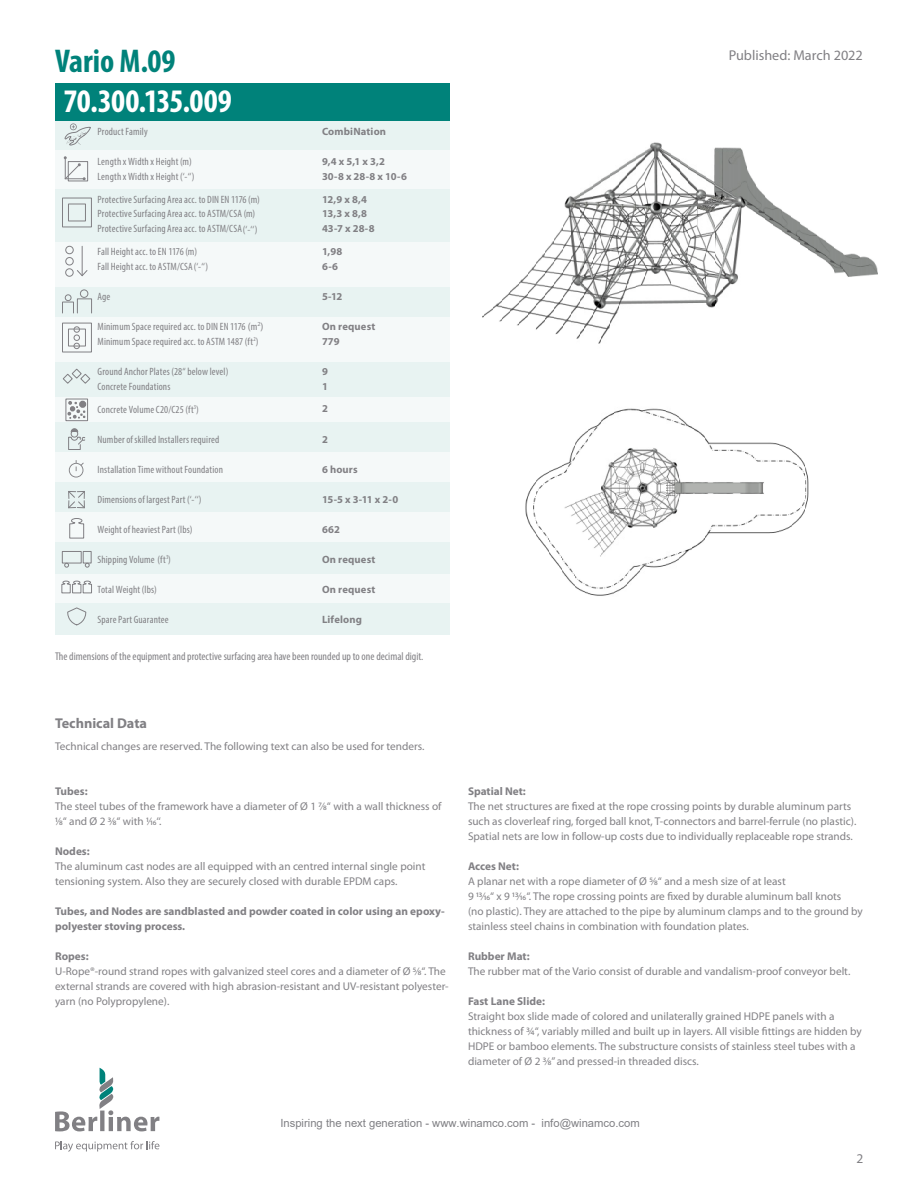
<style>
.page{position:relative;width:918px;height:1188px;background:#fff}
.page>*{position:absolute;margin:0;border:0;box-sizing:border-box;transform-origin:0 0}
.t1{font:700 condensed 33px "Myriad Pro";letter-spacing:-.02em;color:#fff}
.t2{font:700 condensed 33px "Myriad Pro";letter-spacing:-.005em;color:#00827a}
.t3{font:14.25px "Myriad Pro";color:#818084}
.t4{font:700 14.25px "Myriad Pro";color:#818084}
.t5{font:13.35px "Myriad Pro";color:#818084}
.t6{font:11.25px/15px "Myriad Pro";color:#818084}
.t7{font:700 11.25px/15px "Myriad Pro";color:#818084}
.t8{font:condensed 11.25px "Myriad Pro";color:#818084}
.t9{font:11.25px "Arial";color:#808084}
.t10{font:condensed 10.65px/15px "Myriad Pro";letter-spacing:.015em;color:#818084}
.t11{font:700 10.65px/15px "Myriad Pro";letter-spacing:.015em;color:#818084}
.s1{font-stretch:normal}
</style>
<div class="page">
<img style="left:482px;top:142px;width:396px;height:202px">
<img style="left:525px;top:408px;width:284px;height:188px">
<div style="left:55px;top:121px;width:395px;height:32px;background:#e8f3f2"></div>
<div style="left:55px;top:83px;width:395px;height:38px;background:#00827a"></div>
<div style="left:55px;top:150px;width:395px;height:479px;background:#f5f9f9"></div>
<div style="left:55px;top:287px;width:395px;height:30px;background:#e8f3f2"></div>
<div style="left:55px;top:189px;width:395px;height:53px;background:#e8f3f2"></div>
<div style="left:55px;top:362px;width:395px;height:34px;background:#e8f3f2"></div>
<div style="left:55px;top:423px;width:395px;height:29px;background:#e8f3f2"></div>
<div style="left:55px;top:482px;width:395px;height:30px;background:#e8f3f2"></div>
<div style="left:55px;top:542px;width:395px;height:31px;background:#e8f3f2"></div>
<div style="left:55px;top:603px;width:395px;height:32px;background:#e8f3f2"></div>
<div style="left:68px;top:161px;width:20px;height:20px;border:1px solid #818084"></div>
<svg style="left:64px;top:156px;width:22px;height:24px"></svg>
<div style="left:62px;top:198px;width:30px;height:29px;border:1px solid #818084"></div>
<div style="left:68px;top:204px;width:18px;height:17px;border:1px solid #818084"></div>
<hr style="left:82px;top:246px;width:1px;height:30px;background:#818084">
<svg style="left:77px;top:269px;width:11px;height:8px"></svg>
<div style="left:65px;top:268px;width:9px;height:9px;border:1px solid #818084;border-radius:50%"></div>
<div style="left:65px;top:257px;width:9px;height:8px;border:1px solid #818084;border-radius:50%"></div>
<div style="left:65px;top:246px;width:9px;height:8px;border:1px solid #818084;border-radius:50%"></div>
<div style="left:62px;top:323px;width:30px;height:29px;border:1px solid #818084"></div>
<div style="left:68px;top:329px;width:18px;height:17px;border:1px solid #818084"></div>
<svg style="left:74px;top:335px;width:6px;height:14px"></svg>
<div style="left:74px;top:326px;width:6px;height:7px;border:1px solid #818084;border-radius:50%"></div>
<div style="left:65px;top:294px;width:6px;height:7px;border:1px solid #818084;border-radius:50%"></div>
<div style="left:62px;top:302px;width:12px;height:11px;border:1px solid #818084"></div>
<div style="left:77px;top:298px;width:15px;height:15px;border:1px solid #818084"></div>
<div style="left:80px;top:290px;width:8px;height:8px;border:1px solid #818084;border-radius:50%"></div>
<svg style="left:64px;top:123px;width:27px;height:23px"></svg>
<div style="left:66px;top:399px;width:22px;height:22px;border:1px solid #818084"></div>
<div style="left:79px;top:401px;width:7px;height:7px;border:4px solid #818084;border-radius:50%"></div>
<svg style="left:67px;top:401px;width:18px;height:18px"></svg>
<svg style="left:69px;top:460px;width:15px;height:18px"></svg>
<svg style="left:63px;top:368px;width:28px;height:16px"></svg>
<svg style="left:68px;top:491px;width:17px;height:18px"></svg>
<div style="left:62px;top:551px;width:20px;height:12px;border:1px solid #818084"></div>
<div style="left:83px;top:551px;width:9px;height:12px;border:1px solid #818084"></div>
<svg style="left:64px;top:563px;width:5px;height:5px"></svg>
<svg style="left:85px;top:563px;width:5px;height:5px"></svg>
<svg style="left:67px;top:607px;width:20px;height:19px"></svg>
<svg style="left:69px;top:518px;width:15px;height:21px"></svg>
<svg style="left:61px;top:580px;width:31px;height:14px"></svg>
<svg style="left:68px;top:428px;width:18px;height:22px"></svg>
<svg style="left:55px;top:1068px;width:104px;height:63px"></svg>
<svg style="left:55px;top:1141px;width:104px;height:11px"></svg>
<h1 class="t2" style="left:55px;top:40px;width:122px">Vario M.09</h1>
<h1 class="t1" style="left:64px;top:81px;width:170px">70.300.135.009</h1>
<p class="t11" style="left:322px;top:124px;width:66px">CombiNation</p>
<p class="t11" style="left:322px;top:154px;width:86px">9,4 x 5,1 x 3,2<br>30-8 x 28-8 x 10-6</p>
<p class="t11" style="left:322px;top:191px;width:54px">12,9 x 8,4<br>13,3 x 8,8<br>43-7 x 28-8</p>
<p class="t11" style="left:322px;top:244px;width:22px">1,98<br>6-6</p>
<p class="t11" style="left:322px;top:289px;width:22px">5-12</p>
<p class="t11" style="left:322px;top:319px;width:55px">On request<br>779</p>
<p class="t11" style="left:322px;top:364px;width:7px">9<br>1</p>
<p class="t11" style="left:322px;top:401px;width:7px">2</p>
<p class="t11" style="left:322px;top:431px;width:7px">2</p>
<p class="t11" style="left:322px;top:461px;width:37px">6 hours</p>
<p class="t11" style="left:322px;top:491px;width:78px">15-5 x 3-11 x 2-0</p>
<p class="t11" style="left:322px;top:521px;width:19px">662</p>
<p class="t11" style="left:322px;top:551px;width:55px">On request</p>
<p class="t11" style="left:322px;top:581px;width:55px">On request</p>
<p class="t11" style="left:322px;top:611px;width:42px">Lifelong</p>
<p class="t10" style="left:98px;top:124px;width:52px">Product Family</p>
<p class="t10" style="left:98px;top:154px;width:98px">Length x Width x Height (m)<br>Length x Width x Height (‘-‘‘)</p>
<p class="t10" style="left:98px;top:191px;width:164px">Protective Surfacing Area acc. to DIN EN 1176 (m)<br>Protective Surfacing Area acc. to ASTM/CSA (m)<br>Protective Surfacing Area acc. to ASTM/CSA(‘-‘‘)</p>
<p class="t10" style="left:98px;top:244px;width:112px">Fall Height acc. to EN 1176 (m)<br>Fall Height acc. to ASTM/CSA(‘-‘‘)</p>
<p class="t10" style="left:98px;top:289px;width:14px">Age</p>
<p class="t10" style="left:98px;top:319px;width:168px">Minimum Space required acc. to DIN EN 1176 <span class="s1">(</span>m<sup>2</sup><span class="s1">)<br></span>Minimum Space required acc. to ASTM 1487 (ft<sup>2</sup>)</p>
<p class="t10" style="left:98px;top:364px;width:132px">Ground Anchor Plates (28“ below level)<br>Concrete Foundations</p>
<p class="t10" style="left:98px;top:401px;width:103px">Concrete Volume C20/C25 (ft<sup>3</sup>)</p>
<p class="t10" style="left:98px;top:431px;width:123px">Number of skilled Installers required</p>
<p class="t10" style="left:98px;top:461px;width:127px">Installation Time without Foundation</p>
<p class="t10" style="left:98px;top:491px;width:105px">Dimensions of largest Part (‘-‘‘)</p>
<p class="t10" style="left:98px;top:521px;width:96px">Weight of heaviest Part (lbs)</p>
<p class="t10" style="left:98px;top:551px;width:75px">Shipping Volume (ft<sup>3</sup>)</p>
<p class="t10" style="left:98px;top:581px;width:61px">Total Weight (lbs)</p>
<p class="t10" style="left:98px;top:611px;width:73px">Spare Part Guarantee</p>
<p class="t8" style="left:55px;top:649px;width:370px">The dimensions of the equipment and protective surfacing area have been rounded up to one decimal digit.</p>
<p class="t3" style="left:729px;top:46px;width:136px">Published: March 2022</p>
<p class="t4" style="left:55px;top:713px;width:94px">Technical Data</p>
<p class="t6" style="left:55px;top:739px;width:371px">Technical changes are reserved. The following text can also be used for tenders.</p>
<p class="t7" style="left:55px;top:783px;width:34px">Tubes:</p>
<p class="t6" style="left:55px;top:799px;width:388px">The steel tubes of the framework have a diameter of Ø 1 7/8‘‘ with a wall thickness of<br>1/8‘‘ and Ø 2 3/8‘‘ with 1/16‘‘.</p>
<p class="t7" style="left:55px;top:843px;width:36px">Nodes:</p>
<p class="t6" style="left:55px;top:859px;width:372px">The aluminum cast nodes are all equipped with an centred internal single point tensioning system. Also they are securely closed with durable EPDM caps.</p>
<p class="t7" style="left:55px;top:903px;width:391px">Tubes, and Nodes are sandblasted and powder coated in color using an epoxy&shy;polyester stoving process.</p>
<p class="t7" style="left:55px;top:948px;width:35px">Ropes:</p>
<p class="t6" style="left:55px;top:964px;width:395px">U-Rope®-round strand ropes with galvanized steel cores and a diameter of Ø 5/8‘‘. The external strands are covered with high abrasion-resistant and UV-resistant polyester&shy;yarn (no Polypropylene).</p>
<p class="t7" style="left:468px;top:783px;width:59px">Spatial Net:</p>
<p class="t6" style="left:468px;top:799px;width:390px">The net structures are fixed at the rope crossing points by durable aluminum parts such as cloverleaf ring, forged ball knot, T-connectors and barrel-ferrule (no plastic).<br>Spatial nets are low in follow-up costs due to individually replaceable rope strands.</p>
<p class="t7" style="left:468px;top:858px;width:52px">Acces Net:</p>
<p class="t6" style="left:468px;top:873px;width:396px">A planar net with a rope diameter of Ø 5/8‘‘ and a mesh size of at least<br>9 13/16‘‘ x 9 13/16‘‘. The rope crossing points are fixed by durable aluminum ball knots<br>(no plastic). They are attached to the pipe by aluminum clamps and to the ground by stainless steel chains in combination with foundation plates.</p>
<p class="t7" style="left:468px;top:948px;width:63px">Rubber Mat:</p>
<p class="t6" style="left:468px;top:963px;width:384px">The rubber mat of the Vario consist of durable and vandalism-proof conveyor belt.</p>
<p class="t7" style="left:468px;top:993px;width:79px">Fast Lane Slide:</p>
<p class="t6" style="left:468px;top:1008px;width:395px">Straight box slide made of colored and unilaterally grained HDPE panels with a thickness of 3/4‘‘, variably milled and built up in layers. All visible fittings are hidden by HDPE or bamboo elements. The substructure consists of stainless steel tubes with a diameter of Ø 2 3/8’’ and pressed-in threaded discs.</p>
<p class="t9" style="left:280px;top:1117px;width:361px">Inspiring the next generation - www.winamco.com - info@winamco.com</p>
<p class="t5" style="left:857px;top:1150px;width:8px">2</p>
</div>
